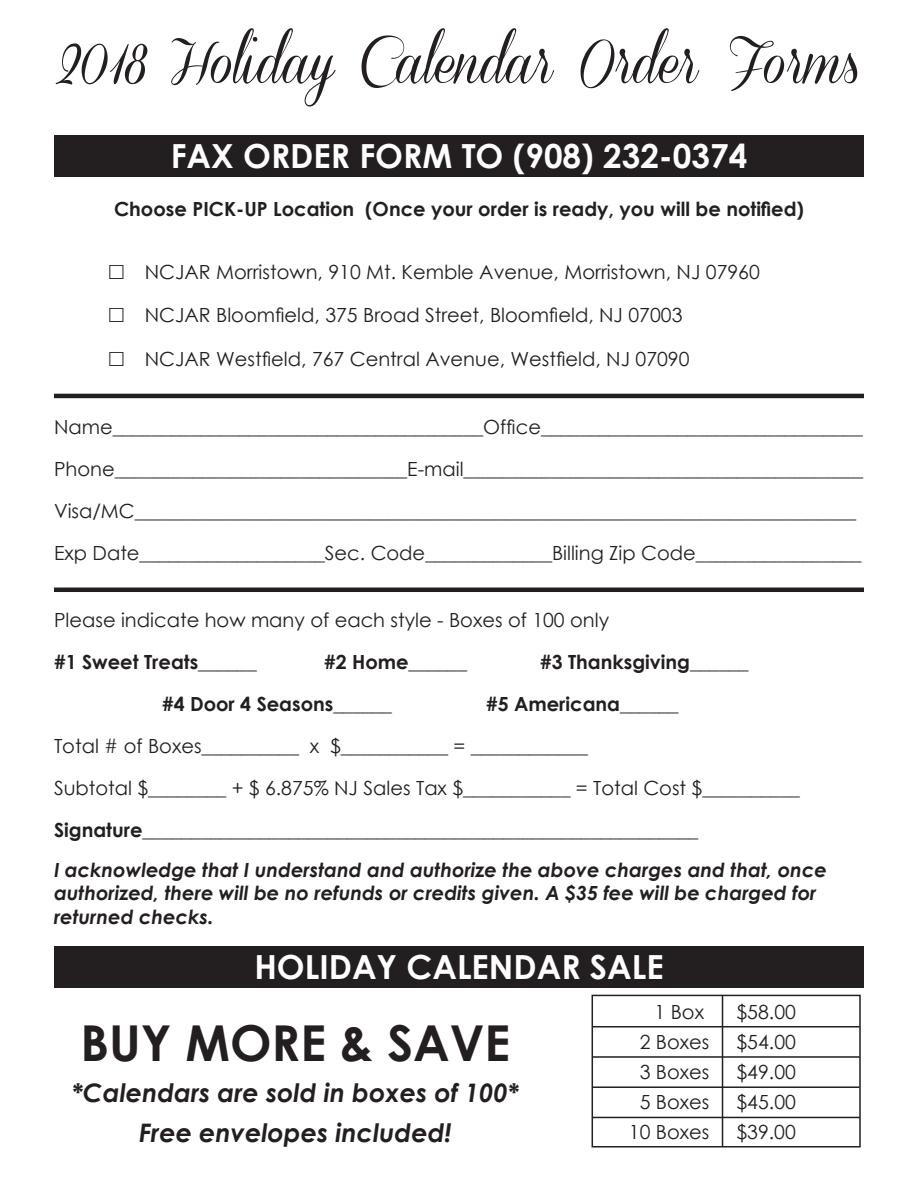
<style>
.page{position:relative;width:918px;height:1188px;background:#fff}
.page>*{position:absolute;margin:0;border:0;box-sizing:border-box;transform-origin:0 0}
.t1{font:52.5px "Coneria Script Demo";color:#231f20}
.t2{font:700 49.5px "Century Gothic";color:#231f20}
.t3{font:700 33.15px "Century Gothic";color:#fff}
.t4{font:italic 700 25.5px "Century Gothic";color:#231f20}
.t5{font:19.5px "Century Gothic";color:#231f20}
.t6{font:700 19.5px "Century Gothic";color:#231f20}
.t7{font:italic 700 19.5px/23.4px "Century Gothic";color:#231f20}
.s1{font-weight:400}
</style>
<div class="page">
<div style="left:54px;top:946px;width:810px;height:41px;background:#231f20"></div>
<div style="left:54px;top:135px;width:810px;height:41px;background:#231f20"></div>
<hr style="left:54px;top:394px;width:810px;height:4px;background:#231f20">
<hr style="left:54px;top:588px;width:810px;height:4px;background:#231f20">
<div style="left:592px;top:995px;width:269px;height:153px;border:2px solid #231f20"></div>
<hr style="left:722px;top:995px;width:1px;height:151px;background:#231f20">
<hr style="left:593px;top:1026px;width:267px;height:2px;background:#231f20">
<hr style="left:593px;top:1056px;width:267px;height:2px;background:#231f20">
<hr style="left:593px;top:1086px;width:267px;height:2px;background:#231f20">
<hr style="left:593px;top:1117px;width:267px;height:1px;background:#231f20">
<p class="t1" style="left:57px;top:34px;width:805px">2018 Holiday Calendar Order Forms</p>
<p class="t3" style="left:171px;top:130px;width:578px">FAX ORDER FORM TO (908) 232-0374</p>
<p class="t6" style="left:114px;top:194px;width:691px">Choose PICK-UP Location (Once your order is ready, you will be notified)</p>
<p class="t5" style="left:145px;top:258px;width:617px">NCJAR Morristown, 910 Mt. Kemble Avenue, Morristown, NJ 07960</p>
<p class="t5" style="left:145px;top:301px;width:539px">NCJAR Bloomfield, 375 Broad Street, Bloomfield, NJ 07003</p>
<p class="t5" style="left:145px;top:345px;width:546px">NCJAR Westfield, 767 Central Avenue, Westfield, NJ 07090</p>
<p class="t5" style="left:54px;top:413px;width:810px">Name______________________________________Office_________________________________</p>
<p class="t5" style="left:54px;top:455px;width:811px">Phone______________________________E-mail_________________________________________</p>
<p class="t5" style="left:54px;top:497px;width:804px">Visa/MC__________________________________________________________________________</p>
<p class="t5" style="left:54px;top:539px;width:809px">Exp Date___________________Sec. Code_____________Billing Zip Code_________________</p>
<p class="t5" style="left:54px;top:606px;width:557px">Please indicate how many of each style - Boxes of 100 only</p>
<p class="t6" style="left:54px;top:647px;width:204px">#1 Sweet Treats<span class="s1">______</span></p>
<p class="t6" style="left:324px;top:647px;width:145px">#2 Home<span class="s1">______</span></p>
<p class="t6" style="left:540px;top:647px;width:210px">#3 Thanksgiving<span class="s1">______</span></p>
<p class="t6" style="left:162px;top:689px;width:232px">#4 Door 4 Seasons<span class="s1">______</span></p>
<p class="t6" style="left:486px;top:689px;width:194px">#5 Americana<span class="s1">______</span></p>
<p class="t5" style="left:54px;top:732px;width:535px">Total # of Boxes__________ x $___________ = ____________</p>
<p class="t5" style="left:54px;top:774px;width:747px">Subtotal $________ + $ 6.875% NJ Sales Tax $___________ = Total Cost $__________</p>
<p class="t6" style="left:54px;top:815px;width:646px">Signature_________________________________________________________</p>
<p class="t7" style="left:54px;top:857px;width:774px">I acknowledge that I understand and authorize the above charges and that, once authorized, there will be no refunds or credits given. A $35 fee will be charged for returned checks.</p>
<p class="t3" style="left:254px;top:941px;width:411px">HOLIDAY CALENDAR SALE</p>
<p class="t2" style="left:81px;top:1006px;width:431px">BUY MORE &amp; SAVE</p>
<p class="t4" style="left:72px;top:1073px;width:449px">*Calendars are sold in boxes of 100*</p>
<p class="t4" style="left:139px;top:1114px;width:314px">Free envelopes included!</p>
<p class="t5" style="left:655px;top:998px;width:51px">1 Box</p>
<p class="t5" style="left:737px;top:998px;width:61px">$58.00</p>
<p class="t5" style="left:640px;top:1028px;width:71px">2 Boxes</p>
<p class="t5" style="left:737px;top:1028px;width:61px">$54.00</p>
<p class="t5" style="left:640px;top:1058px;width:71px">3 Boxes</p>
<p class="t5" style="left:737px;top:1058px;width:61px">$49.00</p>
<p class="t5" style="left:640px;top:1088px;width:71px">5 Boxes</p>
<p class="t5" style="left:737px;top:1088px;width:61px">$45.00</p>
<p class="t5" style="left:629px;top:1118px;width:82px">10 Boxes</p>
<p class="t5" style="left:737px;top:1118px;width:61px">$39.00</p>
</div>
